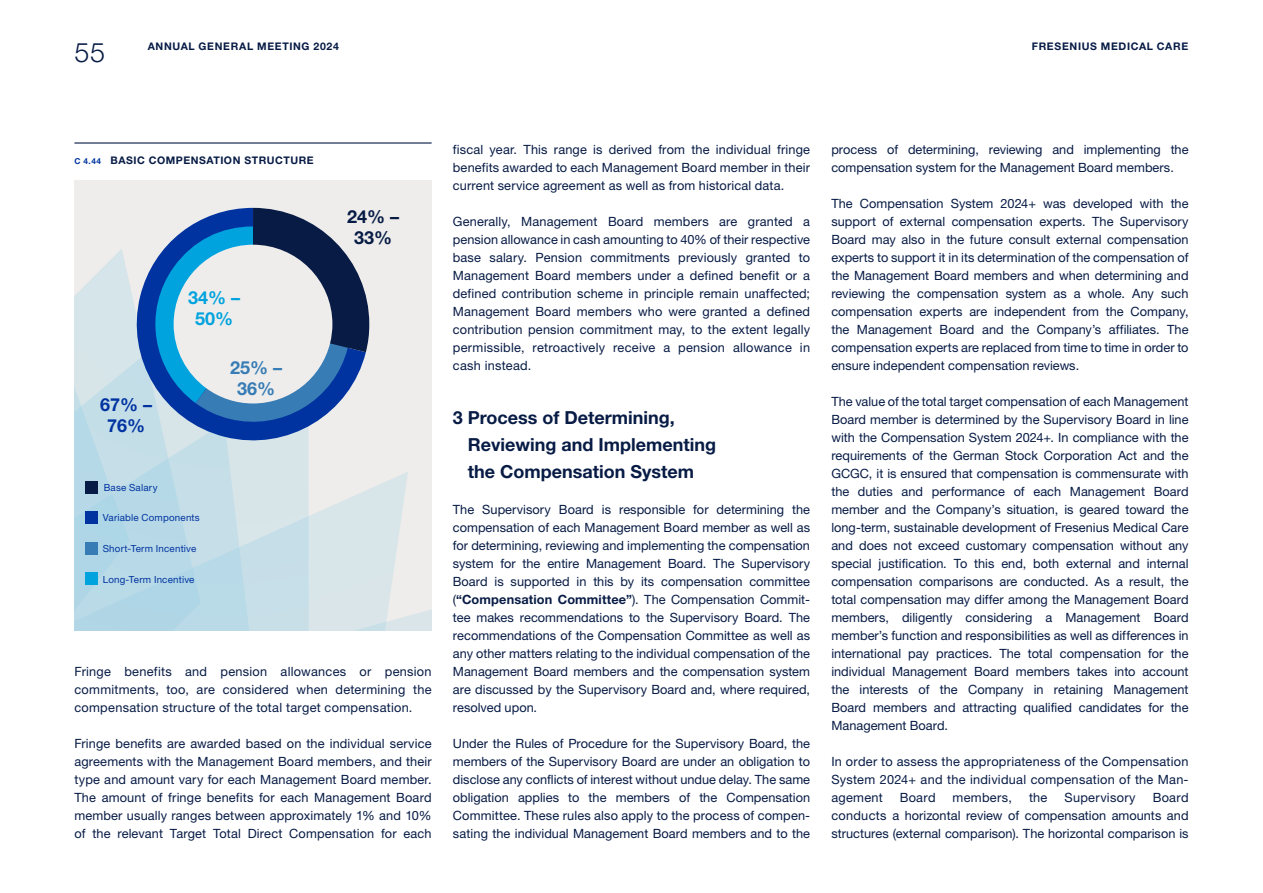
<style>
.page{position:relative;width:1263px;height:893px;background:#fff}
.page>*{position:absolute;margin:0;border:0;box-sizing:border-box;transform-origin:0 0}
.t1{font:300 27px "Helvetica Neue LT Std";color:#071b45}
.t2{font:700 18px/27px "Helvetica Neue LT Std";color:#071b45}
.t3{font:700 18px/21.6px "Helvetica Neue LT Std";color:#0033a0;text-align:center}
.t4{font:700 18px/21.6px "Helvetica Neue LT Std";color:#377cb5;text-align:center}
.t5{font:700 18px/21.6px "Helvetica Neue LT Std";color:#00a3de;text-align:center}
.t6{font:12.75px/18px "Helvetica Neue LT Std";letter-spacing:.005em;color:#071b45;text-align:justify}
.t7{font:12.75px "Helvetica Neue LT Std";letter-spacing:.025em;color:#071b45}
.t8{font:700 10.5px "Helvetica Neue LT Std";letter-spacing:.065em;color:#071b45}
.t9{font:9.75px "Helvetica Neue LT Std";letter-spacing:.02em;color:#0033a0}
.s1{font-size:8.25px;color:#0033a0}
.s2{font-weight:700}
</style>
<div class="page">
<div style="left:74px;top:180px;width:358px;height:450px;background:#eeedeb"></div>
<hr style="left:74px;top:142px;width:358px;height:2px;background:#071b45">
<svg style="left:74px;top:207px;width:358px;height:423px"></svg>
<h1 class="t1" style="left:74px;top:36px;width:32px">55</h1>
<p class="t8" style="left:148px;top:40px;width:193px">ANNUAL GENERAL MEETING 2024</p>
<p class="t8" style="left:1032px;top:40px;width:158px">FRESENIUS MEDICAL CARE</p>
<p class="t8" style="left:74px;top:154px;width:241px"><span class="s1">C 4.44</span> BASIC COMPENSATION STRUCTURE</p>
<h2 class="t5" style="left:188px;top:286px;width:54px">34% –<br>50%</h2>
<h2 class="t3" style="left:100px;top:393px;width:54px">67% –<br>76%</h2>
<p class="t9" style="left:104px;top:481px;width:55px">Base Salary</p>
<p class="t9" style="left:103px;top:512px;width:98px">Variable Components</p>
<p class="t9" style="left:103px;top:543px;width:95px">Short-Term Incentive</p>
<p class="t9" style="left:103px;top:574px;width:93px">Long-Term Incentive</p>
<h2 class="t4" style="left:230px;top:356px;width:54px">25% –<br>36%</h2>
<h2 class="t2" style="left:347px;top:205px;width:54px;line-height:21.6px;text-align:center">24% –<br>33%</h2>
<p class="t6" style="left:74px;top:662px;width:359px">Fringe benefits and pension allowances or pension commitments, too, are considered when determining the compensation structure of the total target compensation.</p>
<p class="t6" style="left:74px;top:734px;width:359px">Fringe benefits are awarded based on the individual service agreements with the Management Board members, and their type and amount vary for each Management Board member.<br>The amount of fringe benefits for each Management Board member usually ranges between approximately 1% and 10% of the relevant Target Total Direct Compensation for each</p>
<p class="t6" style="left:453px;top:140px;width:359px">fiscal year. This range is derived from the individual fringe benefits awarded to each Management Board member in their current service agreement as well as from historical data.</p>
<p class="t6" style="left:453px;top:212px;width:359px">Generally, Management Board members are granted a pension allowance in cash amounting to 40% of their respective base salary. Pension commitments previously granted to Management Board members under a defined benefit or a defined contribution scheme in principle remain unaffected; Management Board members who were granted a defined contribution pension commitment may, to the extent legally permissible, retroactively receive a pension allowance in cash instead.</p>
<h2 class="t2" style="left:468px;top:404px;width:250px;text-indent:-15px">3 Process of Determining,<br>Reviewing and Implementing the Compensation System</h2>
<p class="t6" style="left:453px;top:500px;width:359px">The Supervisory Board is responsible for determining the compensation of each Management Board member as well as for determining, reviewing and implementing the compensation system for the entire Management Board. The Supervisory Board is supported in this by its compensation committee (<span class="s2">“Compensation Committee”</span>). The Compensation Commit&shy;tee makes recommendations to the Supervisory Board. The recommendations of the Compensation Committee as well as any other matters relating to the individual compensation of the Management Board members and the compensation system are discussed by the Supervisory Board and, where required, resolved upon.</p>
<p class="t6" style="left:453px;top:734px;width:359px">Under the Rules of Procedure for the Supervisory Board, the members of the Supervisory Board are under an obligation to disclose any conflicts of interest without undue delay. The same obligation applies to the members of the Compensation Committee. These rules also apply to the process of compen&shy;sating the individual Management Board members and to the</p>
<p class="t6" style="left:831px;top:140px;width:359px">process of determining, reviewing and implementing the compensation system for the Management Board members.</p>
<p class="t6" style="left:831px;top:194px;width:359px">The Compensation System 2024+ was developed with the support of external compensation experts. The Supervisory Board may also in the future consult external compensation experts to support it in its determination of the compensation of the Management Board members and when determining and reviewing the compensation system as a whole. Any such compensation experts are independent from the Company, the Management Board and the Company’s affiliates. The compensation experts are replaced from time to time in order to ensure independent compensation reviews.</p>
<p class="t6" style="left:831px;top:392px;width:359px">The value of the total target compensation of each Management Board member is determined by the Supervisory Board in line with the Compensation System 2024+. In compliance with the requirements of the German Stock Corporation Act and the GCGC, it is ensured that compensation is commensurate with the duties and performance of each Management Board member and the Company’s situation, is geared toward the long-term, sustainable development of Fresenius Medical Care and does not exceed customary compensation without any special justification. To this end, both external and internal compensation comparisons are conducted. As a result, the total compensation may differ among the Management Board members, diligently considering a Management Board member’s function and responsibilities as well as differences in international pay practices. The total compensation for the individual Management Board members takes into account the interests of the Company in retaining Management Board members and attracting qualified candidates for the Management Board.</p>
<p class="t6" style="left:831px;top:753px;width:359px">In order to assess the appropriateness of the Compensation System 2024+ and the individual compensation of the Man&shy;agement</p>
<p class="t6" style="left:900px;top:789px;width:37px">Board</p>
<p class="t6" style="left:952px;top:789px;width:61px">members,</p>
<p class="t6" style="left:1029px;top:789px;width:20px">the</p>
<p class="t7" style="left:1064px;top:790px;width:73px">Supervisory</p>
<p class="t6" style="left:831px;top:789px;width:359px;text-indent:321px">Board conducts a horizontal review of compensation amounts and structures (external comparison). The horizontal comparison is</p>
</div>
